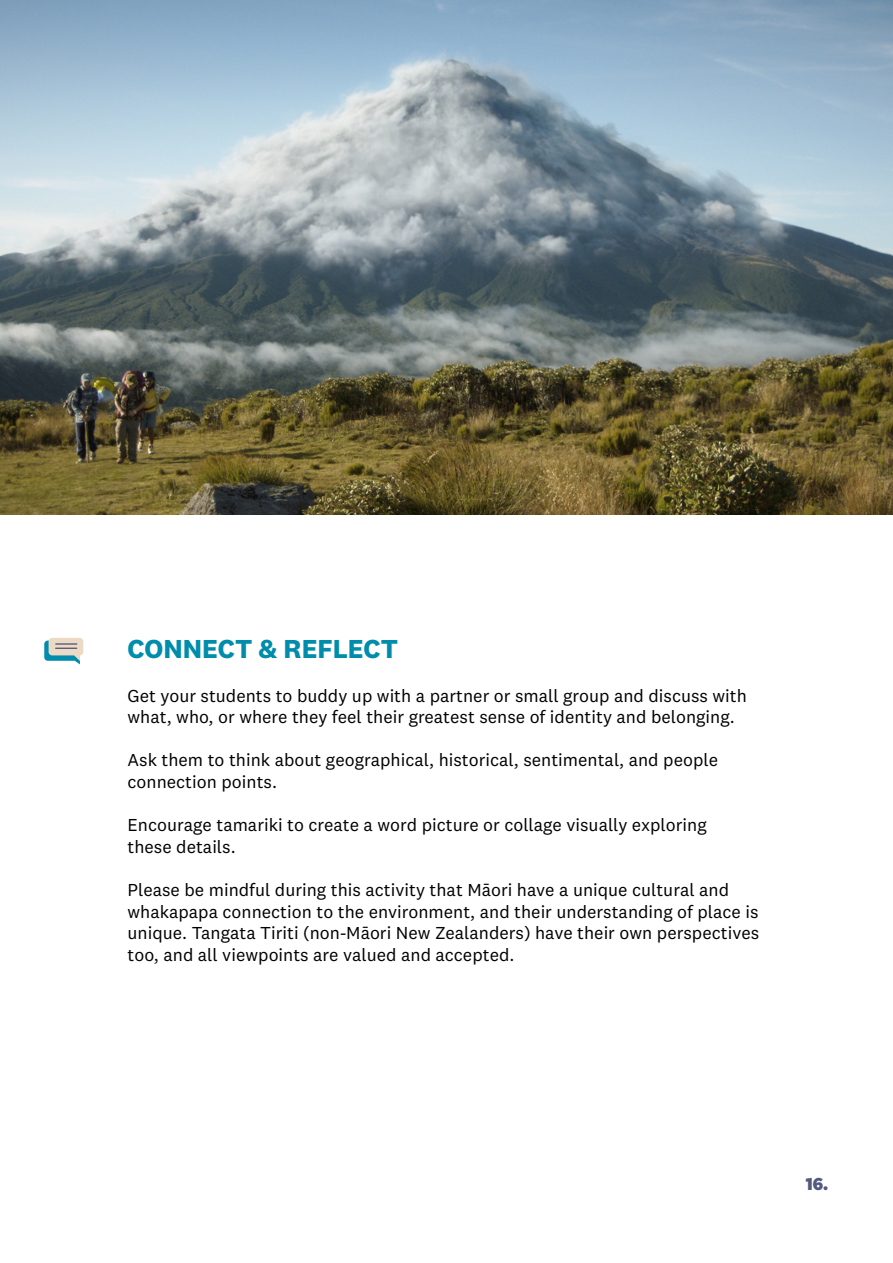
<style>
.page{position:relative;width:893px;height:1263px;background:#fff}
.page>*{position:absolute;margin:0;border:0;box-sizing:border-box;transform-origin:0 0}
.t1{font:700 27px "National 2";color:#008cab}
.t2{font:18px/21.6px "National 2";color:#000}
.t3{font:800 18px "National 2";color:#54597d}
</style>
<div class="page">
<img style="left:0;top:0;width:893px;height:514px">
<div style="left:49px;top:638px;width:34px;height:17px;background:#ecdac5;border-radius:4px"></div>
<svg style="left:44px;top:640px;width:36px;height:24px"></svg>
<hr style="left:55px;top:643px;width:22px;height:2px;background:#54597d">
<h1 class="t1" style="left:128px;top:632px;width:272px">CONNECT &amp; REFLECT</h1>
<p class="t2" style="left:128px;top:684px;width:621px">Get your students to buddy up with a partner or small group and discuss with what, who, or where they feel their greatest sense of identity and belonging.</p>
<p class="t2" style="left:128px;top:749px;width:592px">Ask them to think about geographical, historical, sentimental, and people connection points.</p>
<p class="t2" style="left:128px;top:814px;width:581px">Encourage tamariki to create a word picture or collage visually exploring these details.</p>
<p class="t2" style="left:128px;top:879px;width:633px">Please be mindful during this activity that Māori have a unique cultural and whakapapa connection to the environment, and their understanding of place is unique. Tangata Tiriti (non-Māori New Zealanders) have their own perspectives too, and all viewpoints are valued and accepted.</p>
<p class="t3" style="left:806px;top:1172px;width:24px">16.</p>
</div>
